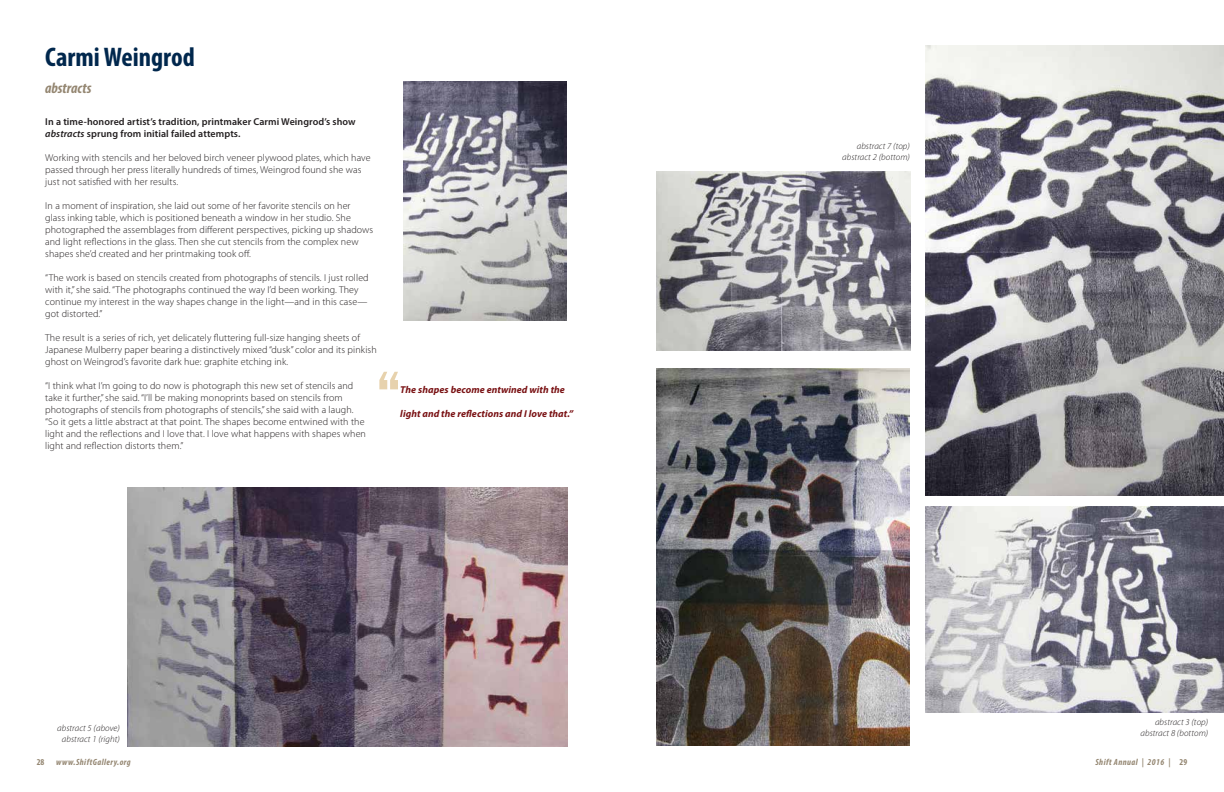
<style>
.page{position:relative;width:1224px;height:792px;background:#fff}
.page>*{position:absolute;margin:0;border:0;box-sizing:border-box;transform-origin:0 0}
.t1{font:700 condensed 27px "Myriad Pro";color:#00274d}
.t2{font:italic 700 condensed 15px "Myriad Pro";color:#948671}
.t3{font:300 10px/12px "Myriad Pro";letter-spacing:.01em;color:#231f20}
.t4{font:600 10px/12px "Myriad Pro";letter-spacing:.01em;color:#231f20}
.t5{font:italic 700 10px "Myriad Pro";letter-spacing:.005em;color:#7a1315}
.t6{font:italic 300 9px/11px "Myriad Pro";letter-spacing:.01em;color:#231f20;text-align:right}
.t7{font:italic 700 condensed 9px "Myriad Pro";letter-spacing:.05em;color:#948671}
.t8{font:700 condensed 9px "Myriad Pro";color:#948671}
.s1{font-style:italic}
.s2{font-style:normal}
</style>
<div class="page">
<svg style="left:127px;top:746px;width:441px;height:1px"></svg>
<img style="left:127px;top:487px;width:441px;height:259px">
<img style="left:403px;top:82px;width:164px;height:238px">
<svg style="left:379px;top:372px;width:19px;height:17px"></svg>
<img style="left:925px;top:506px;width:299px;height:206px">
<img style="left:657px;top:171px;width:254px;height:179px">
<img style="left:925px;top:46px;width:299px;height:450px">
<img style="left:656px;top:369px;width:254px;height:377px">
<h1 class="t1" style="left:45px;top:40px;width:151px">Carmi Weingrod</h1>
<h2 class="t2" style="left:45px;top:79px;width:48px">abstracts</h2>
<p class="t4" style="left:45px;top:116px;width:312px">In a time-honored artist’s tradition, printmaker Carmi Weingrod’s show <span class="s1">abstracts</span> sprung from initial failed attempts.</p>
<p class="t3" style="left:45px;top:152px;width:327px">Working with stencils and her beloved birch veneer plywood plates, which have passed through her press literally hundreds of times, Weingrod found she was just not satisfied with her results.</p>
<p class="t3" style="left:45px;top:200px;width:330px">In a moment of inspiration, she laid out some of her favorite stencils on her<br>glass inking table, which is positioned beneath a window in her studio. She photographed the assemblages from different perspectives, picking up shadows and light reflections in the glass. Then she cut stencils from the complex new shapes she’d created and her printmaking took off.</p>
<p class="t3" style="left:45px;top:272px;width:325px">“The work is based on stencils created from photographs of stencils. I just rolled with it,” she said. “The photographs continued the way I’d been working. They continue my interest in the way shapes change in the light—and in this case— got distorted.”</p>
<p class="t3" style="left:45px;top:332px;width:333px">The result is a series of rich, yet delicately fluttering full-size hanging sheets of<br>Japanese Mulberry paper bearing a distinctively mixed “dusk” color and its pinkish ghost on Weingrod’s favorite dark hue: graphite etching ink.</p>
<p class="t3" style="left:45px;top:380px;width:322px">“I think what I’m going to do now is photograph this new set of stencils and take it further,” she said. “I’ll be making monoprints based on stencils from photographs of stencils from photographs of stencils,” she said with a laugh. “So it gets a little abstract at that point. The shapes become entwined with the light and the reflections and I love that. I love what happens with shapes when light and reflection distorts them.”</p>
<p class="t5" style="left:400px;top:383px;width:166px">The shapes become entwined with the</p>
<p class="t5" style="left:400px;top:407px;width:174px">light and the reflections and I love that.”</p>
<p class="t6" style="left:57px;top:722px;width:64px;text-align:center">abstract 5 (above) abstract 1 (right)</p>
<p class="t6" style="left:842px;top:141px;width:69px">abstract 7 (top) abstract 2 (bottom)</p>
<p class="t6" style="left:1140px;top:716px;width:69px">abstract 3 (top) abstract 8 (bottom)</p>
<p class="t8" style="left:37px;top:756px;width:9px">28</p>
<p class="t7" style="left:56px;top:756px;width:76px">www.ShiftGallery.org</p>
<p class="t7" style="left:1095px;top:757px;width:93px">Shift Annual | 2016 | <span class="s2">29</span></p>
</div>
